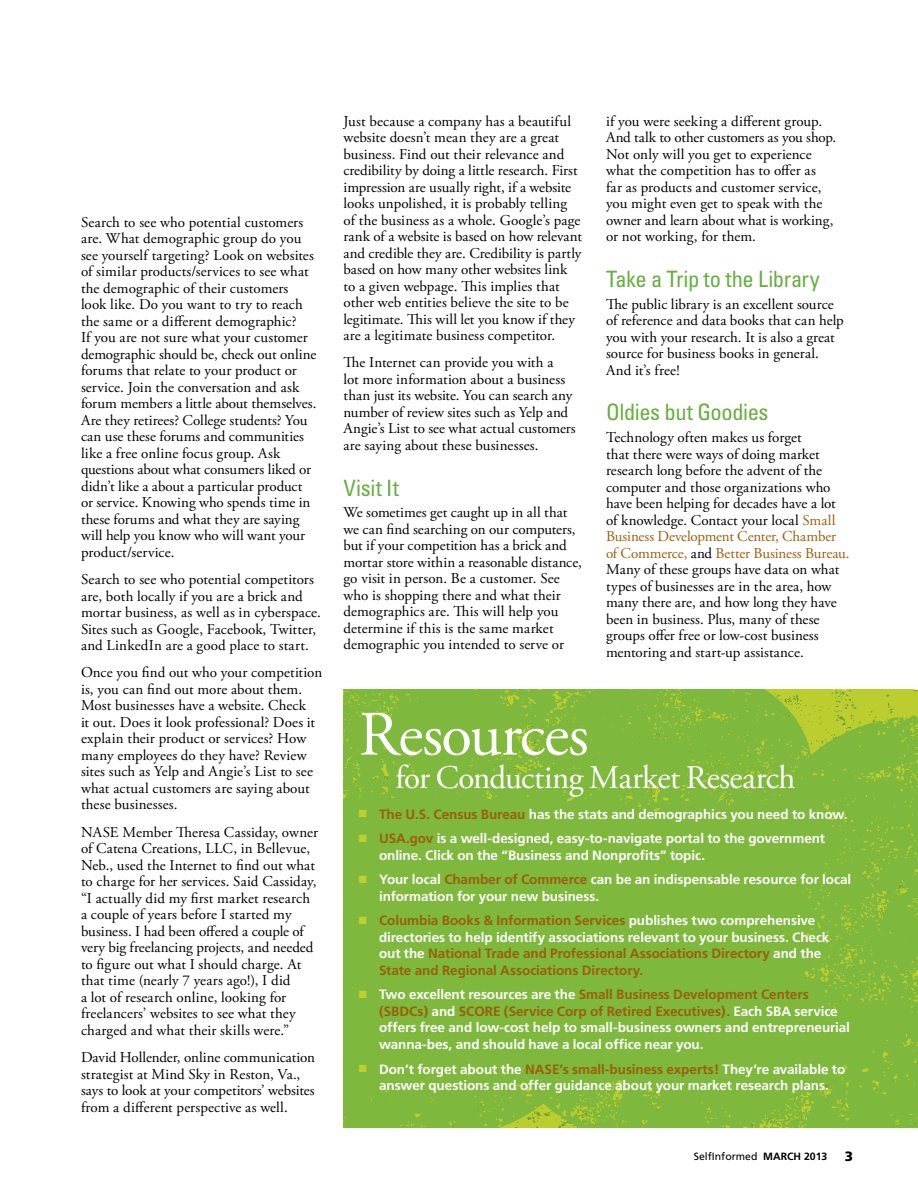
<style>
.page{position:relative;width:918px;height:1188px;background:#fff}
.page>*{position:absolute;margin:0;border:0;box-sizing:border-box;transform-origin:0 0}
.t1{font:63px "Adobe Garamond Pro";letter-spacing:-.015em;color:#fff}
.t2{font:33px "Adobe Garamond Pro";letter-spacing:-.015em;color:#fff}
.t3{font:condensed 22.5px "Univers LT Std";letter-spacing:-.015em;color:#67ae3e}
.t4{font:15px/16.5px "Adobe Garamond Pro";color:#000}
.t5{font:700 13.5px/16.5px "Frutiger";letter-spacing:-.005em;color:#fff}
.t6{font:700 13.5px/16.5px "Frutiger";letter-spacing:-.005em;color:#9b5f0e}
.t7{font:900 13.5px "Frutiger";color:#000}
.t8{font:10.5px "Frutiger";color:#000}
.s1{color:#9b5f0e}
.s2{color:#bcd030}
.s3{color:#fff}
.s4{font-weight:700}
</style>
<div class="page">
<div style="left:344px;top:690px;width:574px;height:437px;background:#7eb83c"></div>
<svg style="left:522px;top:768px;width:4px;height:3px"></svg>
<p class="t4" style="left:81px;top:214px;width:237px">Search to see who potential customers are. What demographic group do you see yourself targeting? Look on websites of similar products/services to see what the demographic of their customers look like. Do you want to try to reach the same or a different demographic?<br>If you are not sure what your customer demographic should be, check out online forums that relate to your product or service. Join the conversation and ask forum members a little about themselves.<br>Are they retirees? College students? You can use these forums and communities like a free online focus group. Ask questions about what consumers liked or didn’t like a about a particular product or service. Knowing who spends time in these forums and what they are saying will help you know who will want your product/service.</p>
<p class="t4" style="left:81px;top:572px;width:242px">Search to see who potential competitors are, both locally if you are a brick and mortar business, as well as in cyberspace.<br>Sites such as Google, Facebook, Twitter, and LinkedIn are a good place to start.</p>
<p class="t4" style="left:81px;top:665px;width:243px">Once you find out who your competition is, you can find out more about them.<br>Most businesses have a website. Check<br>it out. Does it look professional? Does it explain their product or services? How many employees do they have? Review sites such as Yelp and Angie’s List to see what actual customers are saying about these businesses.</p>
<p class="t4" style="left:81px;top:824px;width:239px">NASE Member Theresa Cassiday, owner of Catena Creations, LLC, in Bellevue, Neb., used the Internet to find out what to charge for her services. Said Cassiday, “I actually did my first market research a couple of years before I started my business. I had been offered a couple of very big freelancing projects, and needed to figure out what I should charge. At that time (nearly 7 years ago!), I did<br>a lot of research online, looking for freelancers’ websites to see what they charged and what their skills were.”</p>
<p class="t4" style="left:81px;top:1050px;width:236px">David Hollender, online communication strategist at Mind Sky in Reston, Va., says to look at your competitors’ websites from a different perspective as well.</p>
<p class="t4" style="left:344px;top:113px;width:240px">Just because a company has a beautiful website doesn’t mean they are a great business. Find out their relevance and credibility by doing a little research. First impression are usually right, if a website looks unpolished, it is probably telling of the business as a whole. Google’s page rank of a website is based on how relevant and credible they are. Credibility is partly based on how many other websites link to a given webpage. This implies that other web entities believe the site to be legitimate. This will let you know if they are a legitimate business competitor.</p>
<p class="t4" style="left:344px;top:355px;width:234px">The Internet can provide you with a<br>lot more information about a business than just its website. You can search any number of review sites such as Yelp and Angie’s List to see what actual customers are saying about these businesses.</p>
<h3 class="t3" style="left:344px;top:473px;width:57px">Visit It</h3>
<p class="t4" style="left:344px;top:505px;width:240px">We sometimes get caught up in all that we can find searching on our computers, but if your competition has a brick and mortar store within a reasonable distance, go visit in person. Be a customer. See who is shopping there and what their demographics are. This will help you determine if this is the same market demographic you intended to serve or</p>
<p class="t4" style="left:606px;top:113px;width:232px">if you were seeking a different group.<br>And talk to other customers as you shop.<br>Not only will you get to experience what the competition has to offer as<br>far as products and customer service, you might even get to speak with the owner and learn about what is working, or not working, for them.</p>
<h3 class="t3" style="left:606px;top:264px;width:215px">Take a Trip to the Library</h3>
<p class="t4" style="left:606px;top:296px;width:239px">The public library is an excellent source of reference and data books that can help you with your research. It is also a great source for business books in general.<br>And it’s free!</p>
<h3 class="t3" style="left:606px;top:398px;width:164px">Oldies but Goodies</h3>
<p class="t4" style="left:606px;top:430px;width:245px">Technology often makes us forget<br>that there were ways of doing market research long before the advent of the computer and those organizations who have been helping for decades have a lot of knowledge. Contact your local <span class="s1">Small Business Development Center, Chamber of Commerce,</span> and <span class="s1">Better Business Bureau.<br></span>Many of these groups have data on what types of businesses are in the area, how many there are, and how long they have been in business. Plus, many of these groups offer free or low-cost business mentoring and start-up assistance.</p>
<h1 class="t1" style="left:359px;top:697px;width:231px">Resources</h1>
<h2 class="t2" style="left:395px;top:757px;width:402px">for Conducting Market Research</h2>
<p class="t5" style="left:359px;top:806px;width:490px"><span class="s2">■</span> <span class="s1">The U.S. Census Bureau</span> has the stats and demographics you need to know.</p>
<p class="t5" style="left:379px;top:830px;width:448px;text-indent:-20px"><span class="s2">■</span> <span class="s1">USA.gov</span> is a well-designed, easy-to-navigate portal to the government online. Click on the “Business and Nonprofits” topic.</p>
<p class="t5" style="left:379px;top:871px;width:474px;text-indent:-20px"><span class="s2">■</span> Your local <span class="s1">Chamber of Commerce</span> can be an indispensable resource for local information for your new business.</p>
<p class="t6" style="left:379px;top:913px;width:452px;text-indent:-20px"><span class="s2">■</span> Columbia Books &amp; Information Services <span class="s3">publishes two comprehensive directories to help identify associations relevant to your business. Check out the</span> National Trade and Professional Associations Directory <span class="s3">and the </span>State and Regional Associations Directory.</p>
<p class="t5" style="left:379px;top:987px;width:473px;text-indent:-20px"><span class="s2">■</span> Two excellent resources are the <span class="s1">Small Business Development Centers (SBDCs)</span> and <span class="s1">SCORE (Service Corp of Retired Executives).</span> Each SBA service offers free and low-cost help to small-business owners and entrepreneurial wanna-bes, and should have a local office near you.</p>
<p class="t5" style="left:359px;top:1061px;width:488px;text-align:center"><span class="s2">■</span> Don’t forget about the <span class="s1">NASE’s small-business experts!</span> They’re available to answer questions and offer guidance about your market research plans.</p>
<p class="t8" style="left:694px;top:1150px;width:135px">SelfInformed <span class="s4">March 2013</span></p>
<p class="t7" style="left:845px;top:1148px;width:10px">3</p>
</div>
